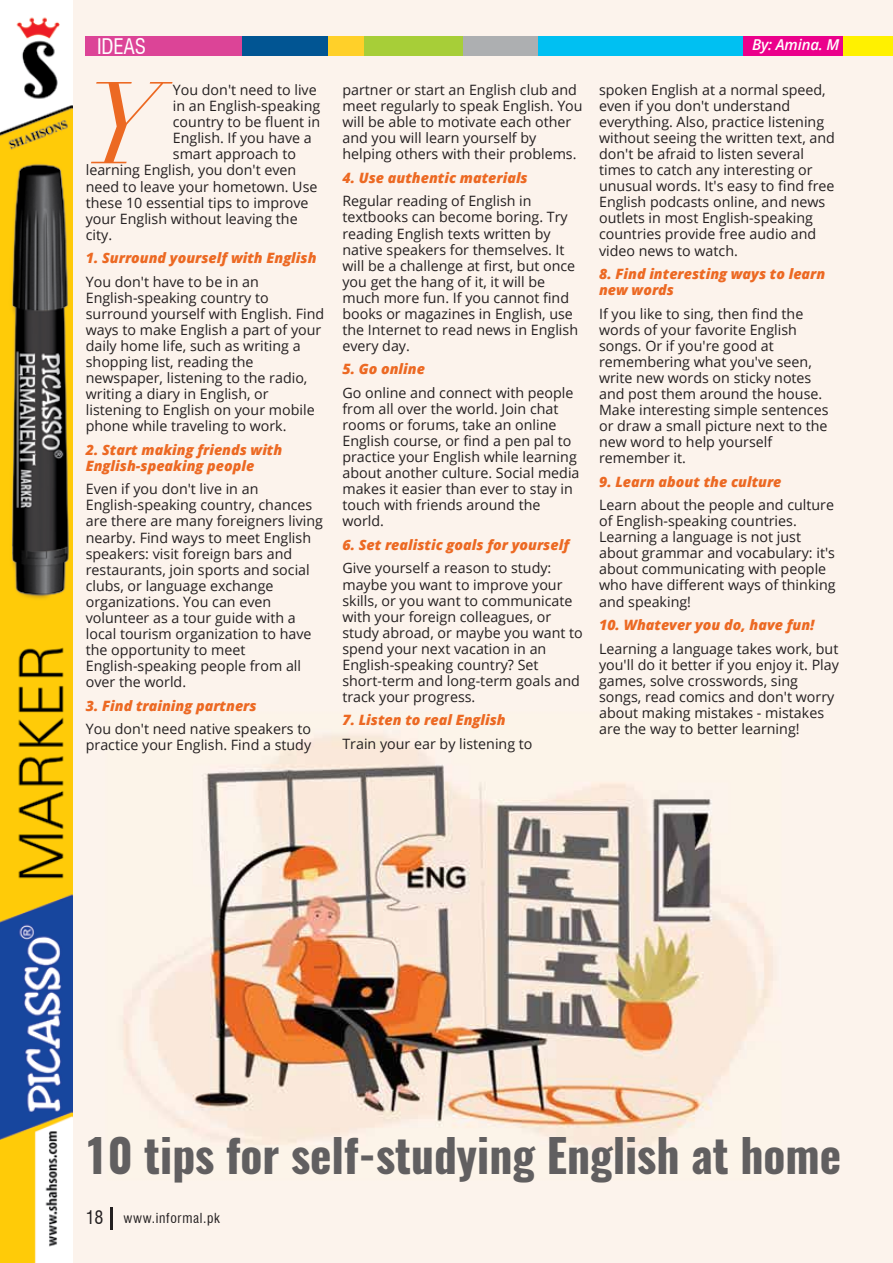
<style>
.page{position:relative;width:893px;height:1263px;background:#fff}
.page>*{position:absolute;margin:0;border:0;box-sizing:border-box;transform-origin:0 0}
.t1{font:italic 114.15px "Didot LT Std";color:#ec6923}
.t2{font:700 45.45px "Oswald";color:#615f60}
.t3{font:condensed 21px "Swiss 721 BT";letter-spacing:-.01em;color:#fff}
.t4{font:italic 600 15px "Open Sans";letter-spacing:-.01em;color:#fff}
.t5{font:14.25px/16px "Open Sans";color:#231f20}
.t6{font:italic 800 14.25px/16px "Open Sans";color:#ec6923}
.t7{font:condensed 13.5px "Swiss 721 BT";letter-spacing:.05em;color:#231f20}
.s1{font-size:18px}
</style>
<div class="page">
<img style="left:73px;top:0;width:820px;height:1263px">
<div style="left:742px;top:36px;width:105px;height:20px;background:#eb008b"></div>
<div style="left:844px;top:36px;width:49px;height:20px;background:#fff100"></div>
<div style="left:300px;top:36px;width:65px;height:20px;background:#ffd029"></div>
<div style="left:364px;top:36px;width:99px;height:20px;background:#a7ce38"></div>
<div style="left:463px;top:36px;width:75px;height:20px;background:#adafb1"></div>
<div style="left:538px;top:36px;width:204px;height:20px;background:#00c0f2"></div>
<div style="left:201px;top:36px;width:127px;height:20px;background:#015593"></div>
<div style="left:86px;top:36px;width:156px;height:20px;background:#dc4497"></div>
<hr style="left:111px;top:1207px;width:2px;height:23px;background:#231f20">
<img style="left:0;top:17px;width:73px;height:1246px">
<h3 class="t3" style="left:97px;top:33px;width:51px">IDEAS</h3>
<p class="t4" style="left:752px;top:34px;width:89px">By: Amina. M</p>
<h1 class="t1" style="left:85px;top:56px;width:75px">Y</h1>
<p class="t5" style="left:173px;top:82px;width:145px">You don't need to live</p>
<p class="t5" style="left:173px;top:98px;width:149px">in an English-speaking</p>
<p class="t5" style="left:173px;top:114px;width:149px">country to be fluent in</p>
<p class="t5" style="left:173px;top:130px;width:140px">English. If you have a</p>
<p class="t5" style="left:173px;top:146px;width:125px">smart approach to</p>
<p class="t5" style="left:86px;top:162px;width:212px">learning English, you don't even</p>
<p class="t5" style="left:86px;top:178px;width:233px">need to leave your hometown. Use</p>
<p class="t5" style="left:86px;top:194px;width:224px">these 10 essential tips to improve</p>
<p class="t5" style="left:86px;top:210px;width:213px">your English without leaving the</p>
<p class="t5" style="left:86px;top:226px;width:28px">city.</p>
<p class="t6" style="left:86px;top:249px;width:232px">1. Surround yourself with English</p>
<p class="t5" style="left:86px;top:273px;width:240px">You don't have to be in an<br>English-speaking country to surround yourself with English. Find ways to make English a part of your daily home life, such as writing a shopping list, reading the newspaper, listening to the radio, writing a diary in English, or listening to English on your mobile phone while traveling to work.</p>
<p class="t6" style="left:86px;top:441px;width:198px">2. Start making friends with<br>English-speaking people</p>
<p class="t5" style="left:86px;top:481px;width:239px">Even if you don't live in an<br>English-speaking country, chances are there are many foreigners living nearby. Find ways to meet English speakers: visit foreign bars and restaurants, join sports and social clubs, or language exchange organizations. You can even volunteer as a tour guide with a local tourism organization to have the opportunity to meet<br>English-speaking people from all over the world.</p>
<p class="t6" style="left:86px;top:697px;width:172px">3. Find training partners</p>
<p class="t5" style="left:86px;top:720px;width:227px">You don't need native speakers to practice your English. Find a study</p>
<p class="t5" style="left:342px;top:82px;width:242px">partner or start an English club and meet regularly to speak English. You will be able to motivate each other and you will learn yourself by helping others with their problems.</p>
<p class="t6" style="left:342px;top:169px;width:187px">4. Use authentic materials</p>
<p class="t5" style="left:342px;top:193px;width:237px">Regular reading of English in textbooks can become boring. Try reading English texts written by native speakers for themselves. It will be a challenge at first, but once you get the hang of it, it will be much more fun. If you cannot find books or magazines in English, use the Internet to read news in English every day.</p>
<p class="t6" style="left:342px;top:361px;width:84px">5. Go online</p>
<p class="t5" style="left:342px;top:384px;width:239px">Go online and connect with people from all over the world. Join chat rooms or forums, take an online<br>English course, or find a pen pal to practice your English while learning about another culture. Social media makes it easier than ever to stay in touch with friends around the world.</p>
<p class="t6" style="left:342px;top:536px;width:228px">6. Set realistic goals for yourself</p>
<p class="t5" style="left:342px;top:560px;width:242px">Give yourself a reason to study: maybe you want to improve your skills, or you want to communicate with your foreign colleagues, or study abroad, or maybe you want to spend your next vacation in an<br>English-speaking country? Set short-term and long-term goals and track your progress.</p>
<p class="t6" style="left:342px;top:711px;width:165px">7. Listen to real English</p>
<p class="t5" style="left:342px;top:735px;width:192px">Train your ear by listening to</p>
<p class="t5" style="left:599px;top:81px;width:237px">spoken English at a normal speed, even if you don't understand everything. Also, practice listening without seeing the written text, and don't be afraid to listen several times to catch any interesting or unusual words. It's easy to find free<br>English podcasts online, and news outlets in most English-speaking countries provide free audio and video news to watch.</p>
<p class="t6" style="left:599px;top:265px;width:228px">8. Find interesting ways to learn new words</p>
<p class="t5" style="left:599px;top:305px;width:231px">If you like to sing, then find the words of your favorite English songs. Or if you're good at remembering what you've seen, write new words on sticky notes and post them around the house.<br>Make interesting simple sentences or draw a small picture next to the new word to help yourself remember it.</p>
<p class="t6" style="left:599px;top:473px;width:184px">9. Learn about the culture</p>
<p class="t5" style="left:599px;top:497px;width:238px">Learn about the people and culture of English-speaking countries.<br>Learning a language is not just about grammar and vocabulary: it's about communicating with people who have different ways of thinking and speaking!</p>
<p class="t6" style="left:599px;top:616px;width:217px">10. Whatever you do, have fun!</p>
<p class="t5" style="left:599px;top:640px;width:241px">Learning a language takes work, but you'll do it better if you enjoy it. Play games, solve crosswords, sing songs, read comics and don't worry about making mistakes - mistakes are the way to better learning!</p>
<h2 class="t2" style="left:84px;top:1123px;width:758px">10 tips for self-studying English at home</h2>
<p class="t7" style="left:86px;top:1210px;width:136px"><span class="s1">18</span> www.informal.pk</p>
</div>
